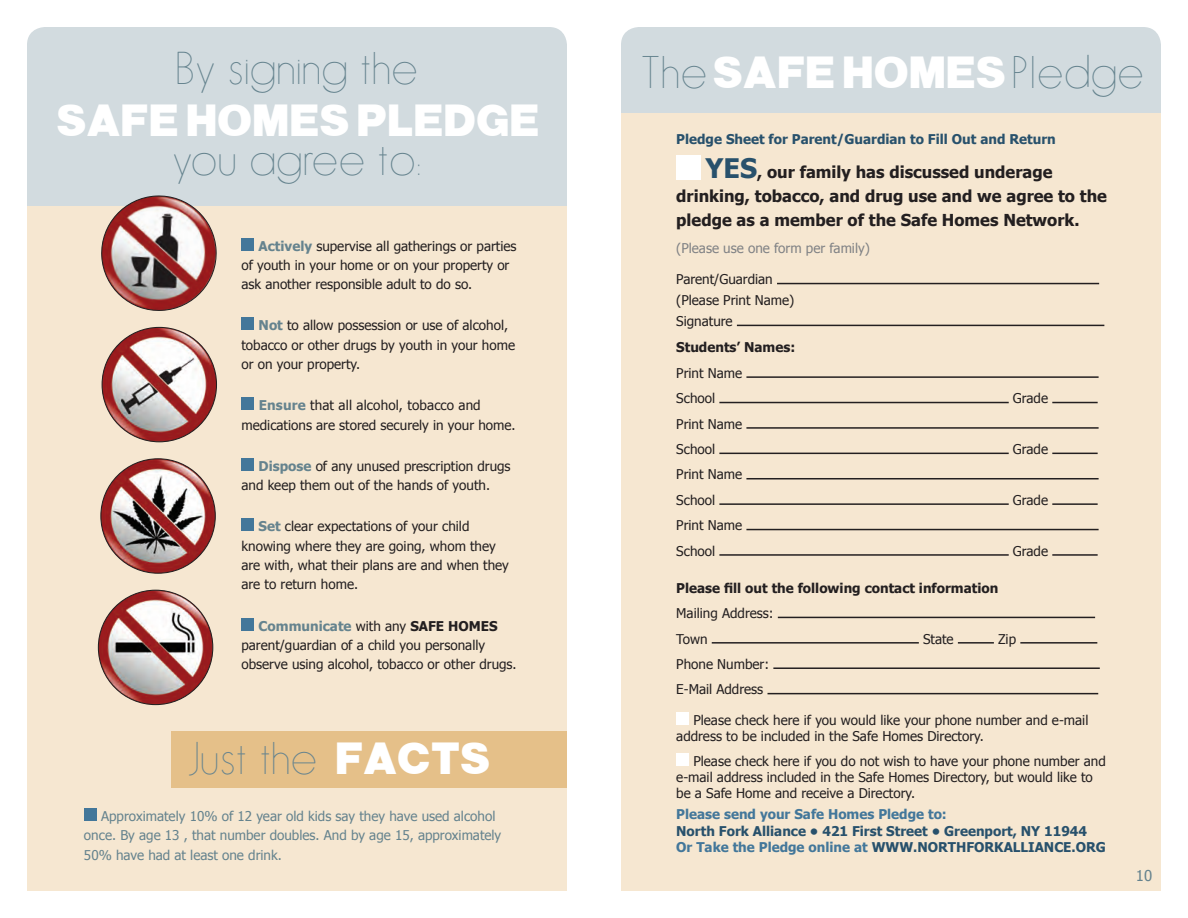
<style>
.page{position:relative;width:1188px;height:918px;background:#fff}
.page>*{position:absolute;margin:0;border:0;box-sizing:border-box;transform-origin:0 0}
.t1{font:44.85px "Alpist";color:#fff}
.t2{font:40.35px "Land C Hairline";color:#65838e}
.t3{font:700 16.5px/23.9px "Tahoma";color:#231f20}
.t4{font:15px "Tahoma";color:#65838e}
.t5{font:13.5px/19.4px "Tahoma";color:#231f20}
.t6{font:700 13.5px "Tahoma";color:#28516c}
.t7{font:13.5px/19.4px "Tahoma";color:#65838e}
.t8{font:700 13.5px "Tahoma";color:#231f20}
.t9{font:700 13.5px "Tahoma";color:#43779a}
.t10{font:13.5px "Tahoma";color:#808285}
.s1{font-weight:700;color:#65838e}
.s2{font-weight:700}
.s3{font-family:"Land C Hairline";font-size:40.35px;color:#65838e}
.s4{font-size:26.85px;color:#28516c}
.s5{color:#43779a}
</style>
<div class="page">
<div style="left:621px;top:27px;width:540px;height:199px;background:#d2dbdf;border-radius:18px"></div>
<div style="left:621px;top:113px;width:540px;height:778px;background:#f6e7d1"></div>
<div style="left:676px;top:155px;width:25px;height:25px;background:#fff"></div>
<hr style="left:777px;top:283px;width:322px;height:1px;background:#231f20">
<hr style="left:737px;top:325px;width:367px;height:1px;background:#231f20">
<hr style="left:746px;top:376px;width:353px;height:2px;background:#231f20">
<hr style="left:719px;top:402px;width:290px;height:1px;background:#231f20">
<hr style="left:1052px;top:402px;width:46px;height:1px;background:#231f20">
<hr style="left:746px;top:427px;width:353px;height:2px;background:#231f20">
<hr style="left:719px;top:453px;width:290px;height:1px;background:#231f20">
<hr style="left:1052px;top:453px;width:46px;height:1px;background:#231f20">
<hr style="left:746px;top:478px;width:353px;height:1px;background:#231f20">
<hr style="left:719px;top:503px;width:290px;height:2px;background:#231f20">
<hr style="left:1052px;top:503px;width:46px;height:2px;background:#231f20">
<hr style="left:746px;top:529px;width:353px;height:1px;background:#231f20">
<hr style="left:719px;top:554px;width:290px;height:2px;background:#231f20">
<hr style="left:1052px;top:554px;width:46px;height:2px;background:#231f20">
<hr style="left:778px;top:617px;width:317px;height:1px;background:#231f20">
<hr style="left:712px;top:642px;width:207px;height:2px;background:#231f20">
<hr style="left:958px;top:642px;width:36px;height:2px;background:#231f20">
<hr style="left:1020px;top:642px;width:77px;height:2px;background:#231f20">
<hr style="left:773px;top:667px;width:327px;height:2px;background:#231f20">
<hr style="left:768px;top:693px;width:330px;height:1px;background:#231f20">
<div style="left:676px;top:712px;width:13px;height:13px;background:#fff"></div>
<div style="left:676px;top:753px;width:13px;height:13px;background:#fff"></div>
<div style="left:27px;top:27px;width:540px;height:199px;background:#d2dbdf;border-radius:18px"></div>
<div style="left:27px;top:206px;width:540px;height:685px;background:#f6e7d1"></div>
<div style="left:242px;top:238px;width:12px;height:13px;background:#43779a"></div>
<div style="left:242px;top:317px;width:12px;height:13px;background:#43779a"></div>
<div style="left:242px;top:397px;width:12px;height:13px;background:#43779a"></div>
<div style="left:242px;top:458px;width:12px;height:13px;background:#43779a"></div>
<div style="left:242px;top:518px;width:12px;height:13px;background:#43779a"></div>
<div style="left:242px;top:618px;width:12px;height:13px;background:#43779a"></div>
<div style="left:172px;top:731px;width:395px;height:56px;background:#e5c089"></div>
<div style="left:84px;top:808px;width:13px;height:13px;background:#43779a"></div>
<svg style="left:101px;top:195px;width:116px;height:116px"></svg>
<img style="left:102px;top:327px;width:115px;height:115px;border-radius:57px">
<img style="left:101px;top:459px;width:114px;height:114px;border-radius:57px">
<img style="left:98px;top:590px;width:115px;height:115px;border-radius:57px">
<p class="t2" style="left:176px;top:42px;width:244px">By signing the</p>
<p class="t1" style="left:55px;top:94px;width:485px">SAFE HOMES PLEDGE</p>
<p class="t2" style="left:172px;top:133px;width:251px">you agree to:</p>
<p class="t5" style="left:241px;top:236px;width:277px;text-indent:17px"><span class="s1">Actively</span> supervise all gatherings or parties of youth in your home or on your property or ask another responsible adult to do so.</p>
<p class="t5" style="left:241px;top:315px;width:275px;text-indent:17px"><span class="s1">Not</span> to allow possession or use of alcohol, tobacco or other drugs by youth in your home or on your property.</p>
<p class="t5" style="left:241px;top:395px;width:276px;text-indent:17px"><span class="s1">Ensure</span> that all alcohol, tobacco and medications are stored securely in your home.</p>
<p class="t5" style="left:241px;top:456px;width:271px;text-indent:17px"><span class="s1">Dispose</span> of any unused prescription drugs and keep them out of the hands of youth.</p>
<p class="t5" style="left:241px;top:516px;width:269px;text-indent:17px"><span class="s1">Set</span> clear expectations of your child knowing where they are going, whom they are with, what their plans are and when they are to return home.</p>
<p class="t5" style="left:241px;top:616px;width:277px;text-indent:17px"><span class="s1">Communicate</span> with any <span class="s2">SAFE HOMES </span>parent/guardian of a child you personally observe using alcohol, tobacco or other drugs.</p>
<p class="t2" style="left:188px;top:733px;width:131px">Just the</p>
<p class="t1" style="left:334px;top:732px;width:157px">FACTS</p>
<p class="t7" style="left:84px;top:806px;width:419px;text-indent:17px">Approximately 10% of 12 year old kids say they have used alcohol once. By age 13 , that number doubles. And by age 15, approximately<br>50% have had at least one drink.</p>
<p class="t2" style="left:641px;top:47px;width:68px">The</p>
<p class="t1" style="left:712px;top:46px;width:434px">SAFE HOMES <span class="s3">Pledge</span></p>
<p class="t6" style="left:676px;top:130px;width:381px">Pledge Sheet for Parent/Guardian to Fill Out and Return</p>
<p class="t3" style="left:676px;top:160px;width:432px;text-indent:29px"><span class="s4">YES</span>, our family has discussed underage drinking, tobacco, and drug use and we agree to the pledge as a member of the Safe Homes Network.</p>
<p class="t10" style="left:676px;top:239px;width:195px">(Please use one form per family)</p>
<p class="t5" style="left:676px;top:269px;width:98px">Parent/Guardian</p>
<p class="t5" style="left:676px;top:290px;width:120px">(Please Print Name)</p>
<p class="t5" style="left:676px;top:311px;width:58px">Signature</p>
<p class="t8" style="left:676px;top:339px;width:120px">Students’ Names:</p>
<p class="t5" style="left:676px;top:363px;width:67px">Print Name</p>
<p class="t5" style="left:676px;top:388px;width:40px">School</p>
<p class="t5" style="left:1013px;top:388px;width:37px">Grade</p>
<p class="t5" style="left:676px;top:414px;width:67px">Print Name</p>
<p class="t5" style="left:676px;top:439px;width:40px">School</p>
<p class="t5" style="left:1013px;top:439px;width:37px">Grade</p>
<p class="t5" style="left:676px;top:464px;width:67px">Print Name</p>
<p class="t5" style="left:676px;top:490px;width:40px">School</p>
<p class="t5" style="left:1013px;top:490px;width:37px">Grade</p>
<p class="t5" style="left:676px;top:515px;width:67px">Print Name</p>
<p class="t5" style="left:676px;top:541px;width:40px">School</p>
<p class="t5" style="left:1013px;top:541px;width:37px">Grade</p>
<p class="t8" style="left:676px;top:579px;width:324px">Please fill out the following contact information</p>
<p class="t5" style="left:676px;top:603px;width:99px">Mailing Address:</p>
<p class="t5" style="left:676px;top:629px;width:33px">Town</p>
<p class="t5" style="left:923px;top:629px;width:32px">State</p>
<p class="t5" style="left:998px;top:629px;width:20px">Zip</p>
<p class="t5" style="left:676px;top:654px;width:94px">Phone Number:</p>
<p class="t5" style="left:676px;top:679px;width:88px">E-Mail Address</p>
<p class="t5" style="left:676px;top:711px;width:414px;line-height:16.2px;text-indent:17px">Please check here if you would like your phone number and e-mail address to be included in the Safe Homes Directory.</p>
<p class="t5" style="left:676px;top:752px;width:431px;line-height:16.2px;text-indent:17px">Please check here if you do not wish to have your phone number and e-mail address included in the Safe Homes Directory, but would like to be a Safe Home and receive a Directory.</p>
<p class="t9" style="left:676px;top:806px;width:272px">Please send your Safe Homes Pledge to:</p>
<p class="t6" style="left:676px;top:822px;width:412px">North Fork Alliance • 421 First Street • Greenport, NY 11944</p>
<p class="t6" style="left:676px;top:838px;width:431px"><span class="s5">Or Take the Pledge online at</span> WWW.NORTHFORKALLIANCE.ORG</p>
<p class="t4" style="left:1136px;top:866px;width:18px">10</p>
</div>
